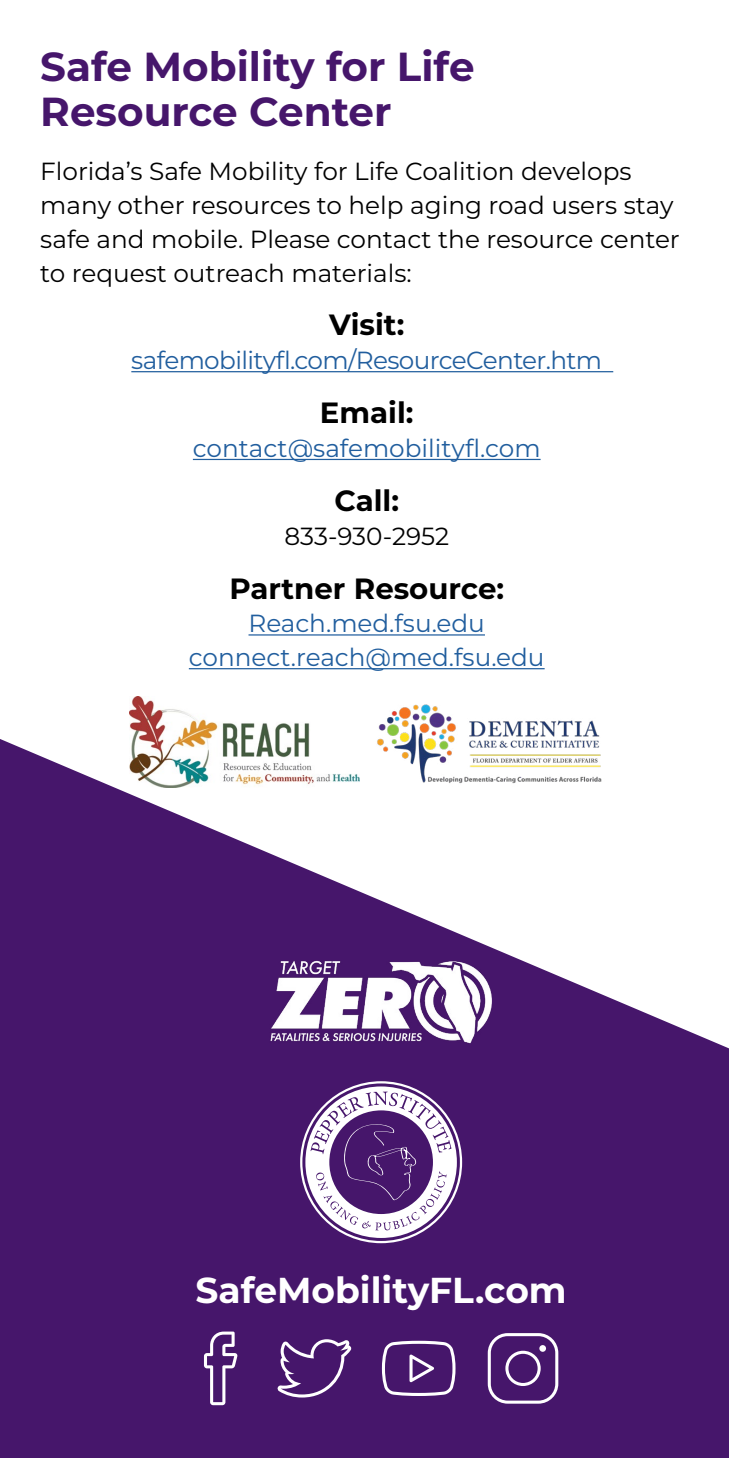
<style>
.page{position:relative;width:729px;height:1458px;background:#fff}
.page>*{position:absolute;margin:0;border:0;box-sizing:border-box;transform-origin:0 0}
.t1{font:700 40.5px/45px "Montserrat";color:#46166b}
.t2{font:700 36px "Montserrat";color:#fff}
.t3{font:700 29.25px "Montserrat";color:#000}
.t4{font:24.75px/33.8px "Montserrat";color:#000}
.t5{font:24.75px/33.8px "Montserrat";letter-spacing:-.01em;color:#215e9e;text-align:center}
</style>
<div class="page">
<hr style="left:131px;top:371px;width:482px;height:1px;background:#215e9e">
<hr style="left:193px;top:459px;width:348px;height:1px;background:#215e9e">
<hr style="left:249px;top:634px;width:236px;height:2px;background:#215e9e">
<hr style="left:189px;top:668px;width:356px;height:1px;background:#215e9e">
<img style="left:378px;top:704px;width:218px;height:27px">
<img style="left:129px;top:696px;width:181px;height:35px">
<svg style="left:0;top:731px;width:729px;height:727px;fill:#46166b"></svg>
<img style="left:270px;top:957px;width:223px;height:90px">
<svg style="left:300px;top:1081px;width:162px;height:162px"></svg>
<svg style="left:277px;top:1339px;width:74px;height:59px;background:#684086"></svg>
<svg style="left:204px;top:1332px;width:34px;height:73px"></svg>
<svg style="left:382px;top:1341px;width:74px;height:55px"></svg>
<svg style="left:488px;top:1333px;width:70px;height:71px;background:#6c4689"></svg>
<div style="left:539px;top:1345px;width:7px;height:7px;background:#fff;border-radius:50%"></div>
<h1 class="t1" style="left:40px;top:42px;width:436px">Safe Mobility for Life<br>Resource Center</h1>
<p class="t4" style="left:40px;top:154px;width:641px">Florida’s Safe Mobility for Life Coalition develops many other resources to help aging road users stay safe and mobile. Please contact the resource center to request outreach materials:</p>
<p class="t3" style="left:329px;top:304px;width:77px">Visit:</p>
<p class="t5" style="left:131px;top:343px;width:472px">safemobilityfl.com/ResourceCenter.htm</p>
<p class="t3" style="left:320px;top:392px;width:95px">Email:</p>
<p class="t5" style="left:193px;top:430px;width:349px">contact@safemobilityfl.com</p>
<p class="t3" style="left:334px;top:480px;width:66px">Call:</p>
<p class="t4" style="left:284px;top:518px;width:166px">833-930-2952</p>
<p class="t3" style="left:229px;top:567px;width:276px">Partner Resource:</p>
<p class="t5" style="left:189px;top:606px;width:357px">Reach.med.fsu.edu connect.reach@med.fsu.edu</p>
<h2 class="t2" style="left:196px;top:1264px;width:373px">SafeMobilityFL.com</h2>
</div>
